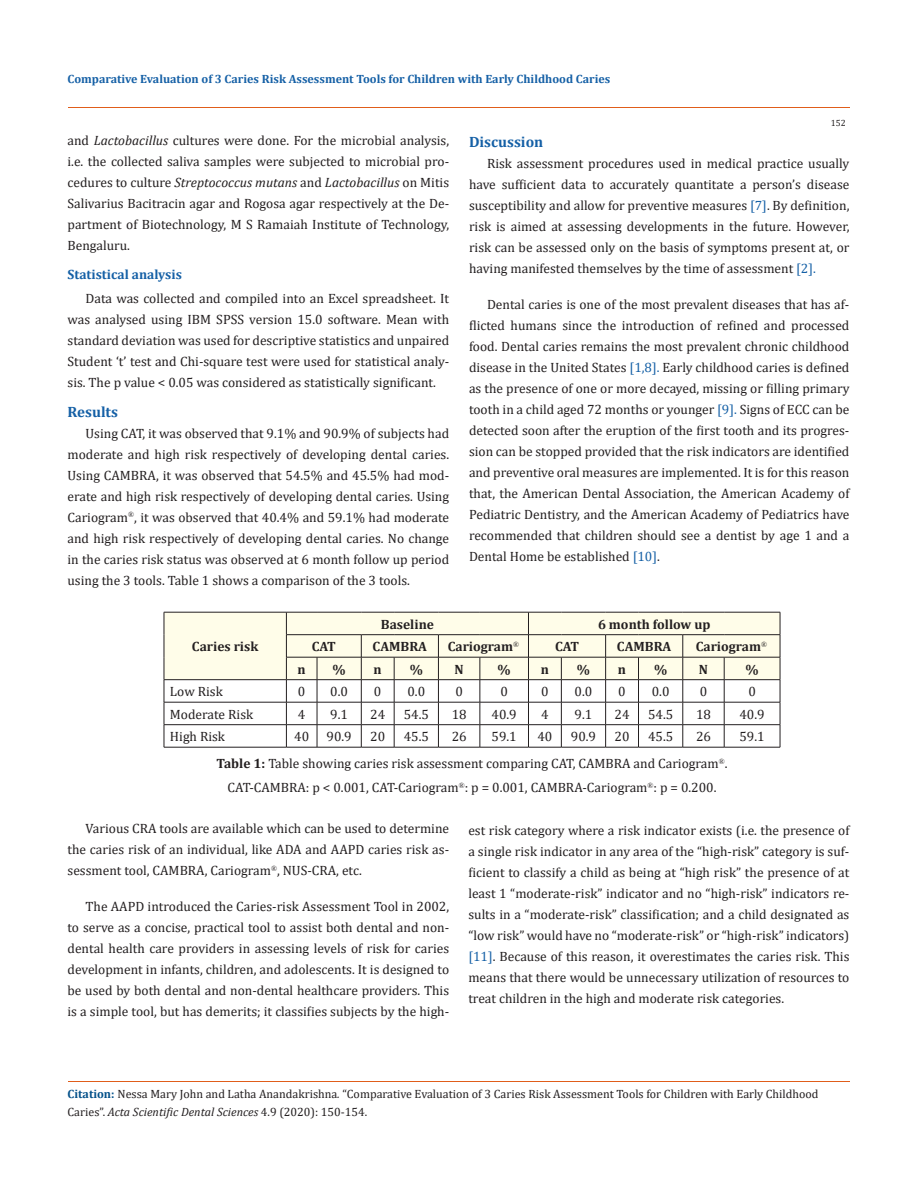
<style>
.page{position:relative;width:917px;height:1188px;background:#fff}
.page>*{position:absolute;margin:0;border:0;box-sizing:border-box;transform-origin:0 0}
.t1{font:700 15px "Cambria";color:#1560a6}
._24-OS-Table-caption{font:13.5px/21px "Cambria";color:#231f20;text-align:justify}
.t2{font:700 13.5px "Cambria";color:#231f20}
.No_Spacing{font:13.5px "Cambria";color:#231f20}
.t3{font:700 13.5px "Cambria";color:#1560a6}
.t4{font:12px/18px "Cambria";color:#231f20}
.t5{font:700 12px "Cambria";color:#1560a6}
.t6{font:9px "Cambria";color:#231f20}
.s1{font-style:italic}
.s2{color:#1560a6}
.s3{font-weight:700}
.s4{font-weight:700;color:#035089}
</style>
<div class="page">
<svg style="left:164px;top:612px;width:616px;height:135px"></svg>
<hr style="left:164px;top:747px;width:122px;height:1px;background:#231f20">
<hr style="left:286px;top:747px;width:31px;height:1px;background:#231f20">
<hr style="left:317px;top:747px;width:44px;height:1px;background:#231f20">
<hr style="left:361px;top:747px;width:33px;height:1px;background:#231f20">
<hr style="left:394px;top:747px;width:44px;height:1px;background:#231f20">
<hr style="left:438px;top:747px;width:42px;height:1px;background:#231f20">
<hr style="left:480px;top:747px;width:48px;height:1px;background:#231f20">
<hr style="left:528px;top:747px;width:33px;height:1px;background:#231f20">
<hr style="left:561px;top:747px;width:44px;height:1px;background:#231f20">
<hr style="left:605px;top:747px;width:33px;height:1px;background:#231f20">
<hr style="left:638px;top:747px;width:44px;height:1px;background:#231f20">
<hr style="left:682px;top:747px;width:42px;height:1px;background:#231f20">
<hr style="left:724px;top:747px;width:56px;height:1px;background:#231f20">
<hr style="left:68px;top:108px;width:781px;height:1px;background:#e05d1a">
<hr style="left:68px;top:1082px;width:781px;height:1px;background:#e05d1a">
<p class="t5" style="left:68px;top:70px;width:544px">Comparative Evaluation of 3 Caries Risk Assessment Tools for Children with Early Childhood Caries</p>
<p class="t6" style="left:830px;top:118px;width:16px">152</p>
<p class="_24-OS-Table-caption" style="left:68px;top:130px;width:383px">and <span class="s1">Lactobacillus</span> cultures were done. For the microbial analysis, i.e. the collected saliva samples were subjected to microbial pro&shy;cedures to culture <span class="s1">Streptococcus mutans</span> and <span class="s1">Lactobacillus</span> on Mitis Salivarius Bacitracin agar and Rogosa agar respectively at the De&shy;partment of Biotechnology, M S Ramaiah Institute of Technology, Bengaluru.</p>
<p class="t3" style="left:68px;top:265px;width:116px">Statistical analysis</p>
<p class="_24-OS-Table-caption" style="left:68px;top:288px;width:383px;text-indent:18px">Data was collected and compiled into an Excel spreadsheet. It was analysed using IBM SPSS version 15.0 software. Mean with standard deviation was used for descriptive statistics and unpaired Student ‘t’ test and Chi-square test were used for statistical analy&shy;sis. The p value &lt; 0.05 was considered as statistically significant.</p>
<p class="t1" style="left:68px;top:401px;width:52px">Results</p>
<p class="_24-OS-Table-caption" style="left:68px;top:422px;width:383px;text-indent:18px">Using CAT, it was observed that 9.1% and 90.9% of subjects had moderate and high risk respectively of developing dental caries.<br>Using CAMBRA, it was observed that 54.5% and 45.5% had mod&shy;erate and high risk respectively of developing dental caries. Using Cariogram<sup>®</sup>, it was observed that 40.4% and 59.1% had moderate and high risk respectively of developing dental caries. No change in the caries risk status was observed at 6 month follow up period using the 3 tools. Table 1 shows a comparison of the 3 tools.</p>
<p class="t1" style="left:469px;top:132px;width:76px">Discussion</p>
<p class="_24-OS-Table-caption" style="left:469px;top:153px;width:382px;text-indent:18px">Risk assessment procedures used in medical practice usually have sufficient data to accurately quantitate a person’s disease susceptibility and allow for preventive measures <span class="s2">[7]</span>. By definition, risk is aimed at assessing developments in the future. However, risk can be assessed only on the basis of symptoms present at, or having manifested themselves by the time of assessment <span class="s2">[2].</span></p>
<p class="_24-OS-Table-caption" style="left:469px;top:294px;width:382px;text-indent:18px">Dental caries is one of the most prevalent diseases that has af&shy;flicted humans since the introduction of refined and processed food. Dental caries remains the most prevalent chronic childhood disease in the United States <span class="s2">[1,8].</span> Early childhood caries is defined as the presence of one or more decayed, missing or filling primary tooth in a child aged 72 months or younger <span class="s2">[9].</span> Signs of ECC can be detected soon after the eruption of the first tooth and its progres&shy;sion can be stopped provided that the risk indicators are identified and preventive oral measures are implemented. It is for this reason that, the American Dental Association, the American Academy of Pediatric Dentistry, and the American Academy of Pediatrics have recommended that children should see a dentist by age 1 and a Dental Home be established <span class="s2">[10]</span>.</p>
<p class="t2" style="left:192px;top:637px;width:68px">Caries risk</p>
<p class="t2" style="left:381px;top:615px;width:55px">Baseline</p>
<p class="t2" style="left:598px;top:615px;width:114px">6 month follow up</p>
<p class="t2" style="left:312px;top:637px;width:26px">CAT</p>
<p class="t2" style="left:372px;top:637px;width:56px">CAMBRA</p>
<p class="t2" style="left:448px;top:637px;width:73px">Cariogram<sup>®</sup></p>
<p class="t2" style="left:555px;top:637px;width:26px">CAT</p>
<p class="t2" style="left:617px;top:637px;width:56px">CAMBRA</p>
<p class="t2" style="left:695px;top:637px;width:73px">Cariogram<sup>®</sup></p>
<p class="t2" style="left:297px;top:660px;width:10px">n</p>
<p class="t2" style="left:332px;top:660px;width:15px">%</p>
<p class="t2" style="left:373px;top:660px;width:10px">n</p>
<p class="t2" style="left:409px;top:660px;width:15px">%</p>
<p class="t2" style="left:454px;top:660px;width:11px">N</p>
<p class="t2" style="left:497px;top:660px;width:15px">%</p>
<p class="t2" style="left:541px;top:660px;width:10px">n</p>
<p class="t2" style="left:577px;top:660px;width:15px">%</p>
<p class="t2" style="left:618px;top:660px;width:10px">n</p>
<p class="t2" style="left:654px;top:660px;width:15px">%</p>
<p class="t2" style="left:699px;top:660px;width:11px">N</p>
<p class="t2" style="left:745px;top:660px;width:15px">%</p>
<p class="_24-OS-Table-caption" style="left:170px;top:681px;width:54px">Low Risk</p>
<p class="No_Spacing" style="left:298px;top:684px;width:9px">0</p>
<p class="No_Spacing" style="left:330px;top:684px;width:19px">0.0</p>
<p class="No_Spacing" style="left:374px;top:684px;width:9px">0</p>
<p class="No_Spacing" style="left:407px;top:684px;width:19px">0.0</p>
<p class="No_Spacing" style="left:455px;top:684px;width:9px">0</p>
<p class="_24-OS-Table-caption" style="left:500px;top:681px;width:9px">0</p>
<p class="No_Spacing" style="left:541px;top:684px;width:9px">0</p>
<p class="No_Spacing" style="left:574px;top:684px;width:19px">0.0</p>
<p class="No_Spacing" style="left:618px;top:684px;width:9px">0</p>
<p class="No_Spacing" style="left:651px;top:684px;width:19px">0.0</p>
<p class="No_Spacing" style="left:699px;top:684px;width:9px">0</p>
<p class="_24-OS-Table-caption" style="left:748px;top:681px;width:9px">0</p>
<p class="_24-OS-Table-caption" style="left:170px;top:704px;width:85px">Moderate Risk</p>
<p class="No_Spacing" style="left:298px;top:706px;width:9px">4</p>
<p class="No_Spacing" style="left:330px;top:706px;width:19px">9.1</p>
<p class="No_Spacing" style="left:370px;top:706px;width:16px">24</p>
<p class="No_Spacing" style="left:403px;top:706px;width:27px">54.5</p>
<p class="No_Spacing" style="left:451px;top:706px;width:16px">18</p>
<p class="_24-OS-Table-caption" style="left:491px;top:704px;width:27px">40.9</p>
<p class="No_Spacing" style="left:541px;top:706px;width:9px">4</p>
<p class="No_Spacing" style="left:574px;top:706px;width:19px">9.1</p>
<p class="No_Spacing" style="left:614px;top:706px;width:16px">24</p>
<p class="No_Spacing" style="left:648px;top:706px;width:27px">54.5</p>
<p class="No_Spacing" style="left:696px;top:706px;width:16px">18</p>
<p class="_24-OS-Table-caption" style="left:739px;top:704px;width:27px">40.9</p>
<p class="_24-OS-Table-caption" style="left:170px;top:726px;width:57px">High Risk</p>
<p class="No_Spacing" style="left:294px;top:729px;width:16px">40</p>
<p class="No_Spacing" style="left:326px;top:729px;width:27px">90.9</p>
<p class="No_Spacing" style="left:370px;top:729px;width:16px">20</p>
<p class="No_Spacing" style="left:403px;top:729px;width:27px">45.5</p>
<p class="No_Spacing" style="left:451px;top:729px;width:16px">26</p>
<p class="_24-OS-Table-caption" style="left:491px;top:726px;width:27px">59.1</p>
<p class="No_Spacing" style="left:537px;top:729px;width:16px">40</p>
<p class="No_Spacing" style="left:571px;top:729px;width:27px">90.9</p>
<p class="No_Spacing" style="left:614px;top:729px;width:16px">20</p>
<p class="No_Spacing" style="left:648px;top:729px;width:27px">45.5</p>
<p class="No_Spacing" style="left:696px;top:729px;width:16px">26</p>
<p class="_24-OS-Table-caption" style="left:739px;top:726px;width:27px">59.1</p>
<p class="_24-OS-Table-caption" style="left:216px;top:753px;width:512px"><span class="s3">Table 1:</span> Table showing caries risk assessment comparing CAT, CAMBRA and Cariogram<sup>®</sup>.</p>
<p class="_24-OS-Table-caption" style="left:227px;top:777px;width:490px">CAT-CAMBRA: p &lt; 0.001, CAT-Cariogram<sup>®</sup>: p = 0.001, CAMBRA-Cariogram<sup>®</sup>: p = 0.200.</p>
<p class="_24-OS-Table-caption" style="left:68px;top:818px;width:383px;text-indent:18px">Various CRA tools are available which can be used to determine the caries risk of an individual, like ADA and AAPD caries risk as&shy;sessment tool, CAMBRA, Cariogram<sup>®</sup>, NUS-CRA, etc.</p>
<p class="_24-OS-Table-caption" style="left:68px;top:896px;width:383px;text-indent:18px">The AAPD introduced the Caries-risk Assessment Tool in 2002, to serve as a concise, practical tool to assist both dental and non&shy;dental health care providers in assessing levels of risk for caries development in infants, children, and adolescents. It is designed to be used by both dental and non-dental healthcare providers. This is a simple tool, but has demerits; it classifies subjects by the high-</p>
<p class="_24-OS-Table-caption" style="left:468px;top:819px;width:382px">est risk category where a risk indicator exists (i.e. the presence of a single risk indicator in any area of the “high-risk” category is suf&shy;ficient to classify a child as being at “high risk” the presence of at least 1 “moderate-risk” indicator and no “high-risk” indicators re&shy;sults in a “moderate-risk” classification; and a child designated as “low risk” would have no “moderate-risk” or “high-risk” indicators) <span class="s2">[11]</span>. Because of this reason, it overestimates the caries risk. This means that there would be unnecessary utilization of resources to treat children in the high and moderate risk categories.</p>
<p class="t4" style="left:68px;top:1085px;width:752px"><span class="s4">Citation:</span> Nessa Mary John and Latha Anandakrishna<span class="s1">.</span> “Comparative Evaluation of 3 Caries Risk Assessment Tools for Children with Early Childhood<br>Caries”. <span class="s1">Acta Scientific Dental Sciences</span> 4.9 (2020): 150-154.</p>
</div>
